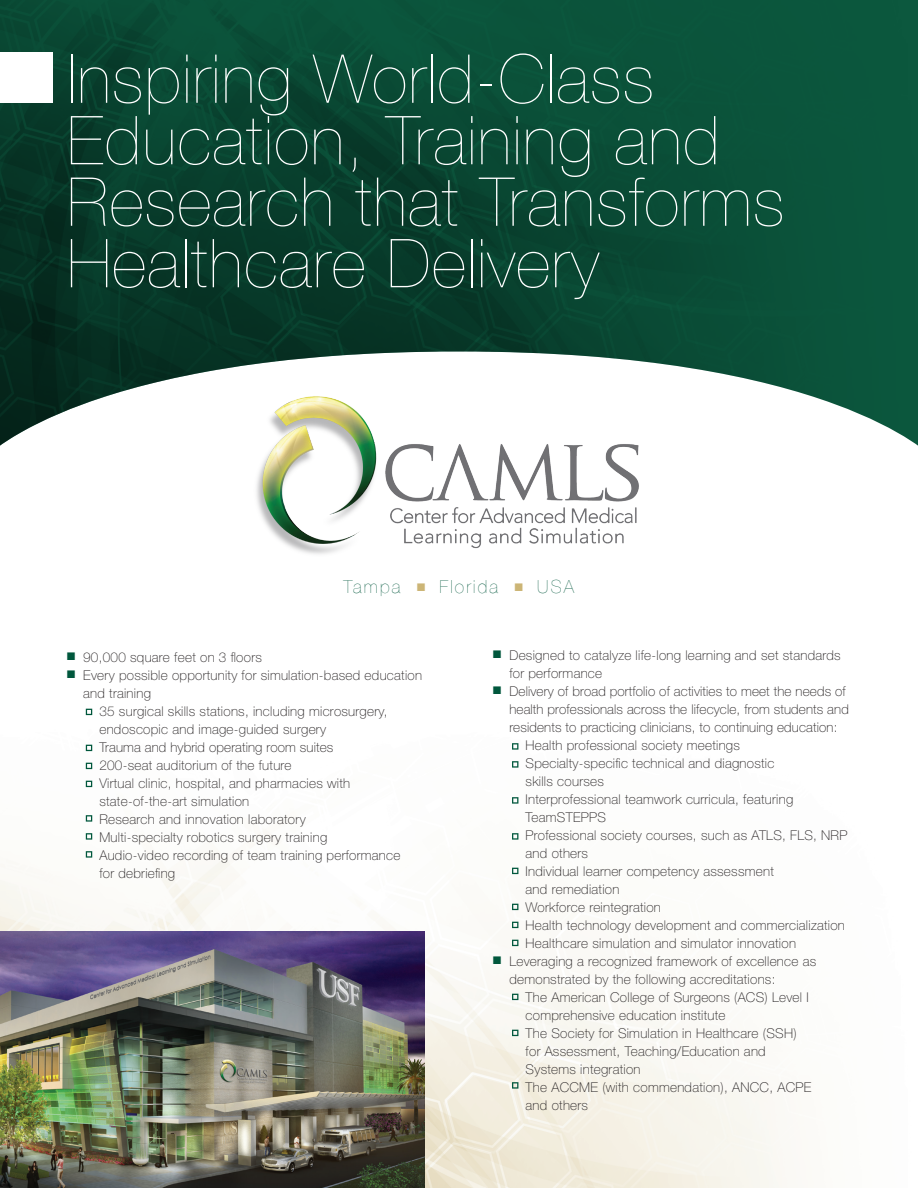
<style>
.page{position:relative;width:918px;height:1188px;background:#fff}
.page>*{position:absolute;margin:0;border:0;box-sizing:border-box;transform-origin:0 0}
.t1{font:200 67.5px/61.5px "Helvetica Neue";letter-spacing:.02em;color:#fff}
.t2{font:200 18px "Helvetica Neue";letter-spacing:.12em;color:#00573c}
.t3{font:100 13.5px "Helvetica Neue";letter-spacing:.02em;color:#231f20}
.s1{font-family:"Monotype Sorts";font-weight:400;font-size:10.5px;color:#ccb576}
.s2{font-family:"Monotype Sorts";font-weight:400;font-size:10.5px;color:#00573c}
</style>
<div class="page">
<img style="left:0;top:743px;width:788px;height:445px">
<img style="left:0;top:0;width:918px;height:446px">
<div style="left:0;top:53px;width:53px;height:50px;background:#fff"></div>
<img style="left:250px;top:388px;width:399px;height:166px">
<svg style="left:86px;top:709px;width:6px;height:6px"></svg>
<svg style="left:86px;top:745px;width:6px;height:6px"></svg>
<svg style="left:86px;top:763px;width:6px;height:6px"></svg>
<svg style="left:86px;top:781px;width:6px;height:6px"></svg>
<svg style="left:86px;top:815px;width:6px;height:7px"></svg>
<svg style="left:86px;top:833px;width:6px;height:7px"></svg>
<svg style="left:86px;top:851px;width:6px;height:7px"></svg>
<svg style="left:512px;top:743px;width:6px;height:7px"></svg>
<svg style="left:512px;top:797px;width:6px;height:7px"></svg>
<svg style="left:512px;top:833px;width:6px;height:7px"></svg>
<svg style="left:512px;top:868px;width:6px;height:6px"></svg>
<svg style="left:512px;top:904px;width:6px;height:6px"></svg>
<svg style="left:512px;top:922px;width:6px;height:6px"></svg>
<svg style="left:512px;top:994px;width:6px;height:6px"></svg>
<svg style="left:512px;top:1030px;width:6px;height:6px"></svg>
<svg style="left:512px;top:940px;width:6px;height:6px"></svg>
<svg style="left:512px;top:1082px;width:6px;height:7px"></svg>
<svg style="left:512px;top:761px;width:6px;height:7px"></svg>
<img style="left:0;top:931px;width:425px;height:257px">
<h1 class="t1" style="left:67px;top:48px;width:719px">Inspiring World-Class<br>Education, Training and<br>Research that Transforms<br>Healthcare Delivery</h1>
<h2 class="t2" style="left:344px;top:576px;width:232px">Tampa <span class="s1">N</span> Florida <span class="s1">N</span> USA</h2>
<p class="t3" style="left:67px;top:650px;width:196px"><span class="s2">N</span> 90,000 square feet on 3 floors</p>
<p class="t3" style="left:67px;top:668px;width:357px"><span class="s2">N</span> Every possible opportunity for simulation-based education</p>
<p class="t3" style="left:83px;top:686px;width:69px">and training</p>
<p class="t3" style="left:99px;top:704px;width:290px">35 surgical skills stations, including microsurgery,</p>
<p class="t3" style="left:99px;top:722px;width:228px">endoscopic and image-guided surgery</p>
<p class="t3" style="left:99px;top:740px;width:236px">Trauma and hybrid operating room suites</p>
<p class="t3" style="left:99px;top:758px;width:194px">200-seat auditorium of the future</p>
<p class="t3" style="left:99px;top:776px;width:252px">Virtual clinic, hospital, and pharmacies with</p>
<p class="t3" style="left:99px;top:794px;width:151px">state-of-the-art simulation</p>
<p class="t3" style="left:99px;top:812px;width:208px">Research and innovation laboratory</p>
<p class="t3" style="left:99px;top:830px;width:229px">Multi-specialty robotics surgery training</p>
<p class="t3" style="left:99px;top:848px;width:302px">Audio-video recording of team training performance</p>
<p class="t3" style="left:99px;top:866px;width:77px">for debriefing</p>
<p class="t3" style="left:493px;top:647px;width:349px"><span class="s2">N</span> Designed to catalyze life-long learning and set standards</p>
<p class="t3" style="left:509px;top:665px;width:94px">for performance</p>
<p class="t3" style="left:493px;top:683px;width:354px"><span class="s2">N</span> Delivery of broad portfolio of activities to meet the needs of</p>
<p class="t3" style="left:509px;top:701px;width:341px">health professionals across the lifecycle, from students and</p>
<p class="t3" style="left:509px;top:719px;width:330px">residents to practicing clinicians, to continuing education:</p>
<p class="t3" style="left:526px;top:737px;width:216px">Health professional society meetings</p>
<p class="t3" style="left:526px;top:755px;width:250px">Specialty-specific technical and diagnostic</p>
<p class="t3" style="left:526px;top:773px;width:80px">skills courses</p>
<p class="t3" style="left:526px;top:791px;width:269px">Interprofessional teamwork curricula, featuring</p>
<p class="t3" style="left:526px;top:809px;width:82px">TeamSTEPPS</p>
<p class="t3" style="left:526px;top:827px;width:323px">Professional society courses, such as ATLS, FLS, NRP</p>
<p class="t3" style="left:526px;top:845px;width:64px">and others</p>
<p class="t3" style="left:526px;top:863px;width:250px">Individual learner competency assessment</p>
<p class="t3" style="left:526px;top:881px;width:95px">and remediation</p>
<p class="t3" style="left:526px;top:899px;width:137px">Workforce reintegration</p>
<p class="t3" style="left:526px;top:917px;width:321px">Health technology development and commercialization</p>
<p class="t3" style="left:526px;top:935px;width:272px">Healthcare simulation and simulator innovation</p>
<p class="t3" style="left:493px;top:953px;width:325px"><span class="s2">N</span> Leveraging a recognized framework of excellence as</p>
<p class="t3" style="left:509px;top:971px;width:268px">demonstrated by the following accreditations:</p>
<p class="t3" style="left:526px;top:989px;width:285px">The American College of Surgeons (ACS) Level I</p>
<p class="t3" style="left:526px;top:1007px;width:202px">comprehensive education institute</p>
<p class="t3" style="left:526px;top:1025px;width:272px">The Society for Simulation in Healthcare (SSH)</p>
<p class="t3" style="left:526px;top:1043px;width:242px">for Assessment, Teaching/Education and</p>
<p class="t3" style="left:526px;top:1061px;width:116px">Systems integration</p>
<p class="t3" style="left:526px;top:1079px;width:287px">The ACCME (with commendation), ANCC, ACPE</p>
<p class="t3" style="left:526px;top:1097px;width:64px">and others</p>
</div>
